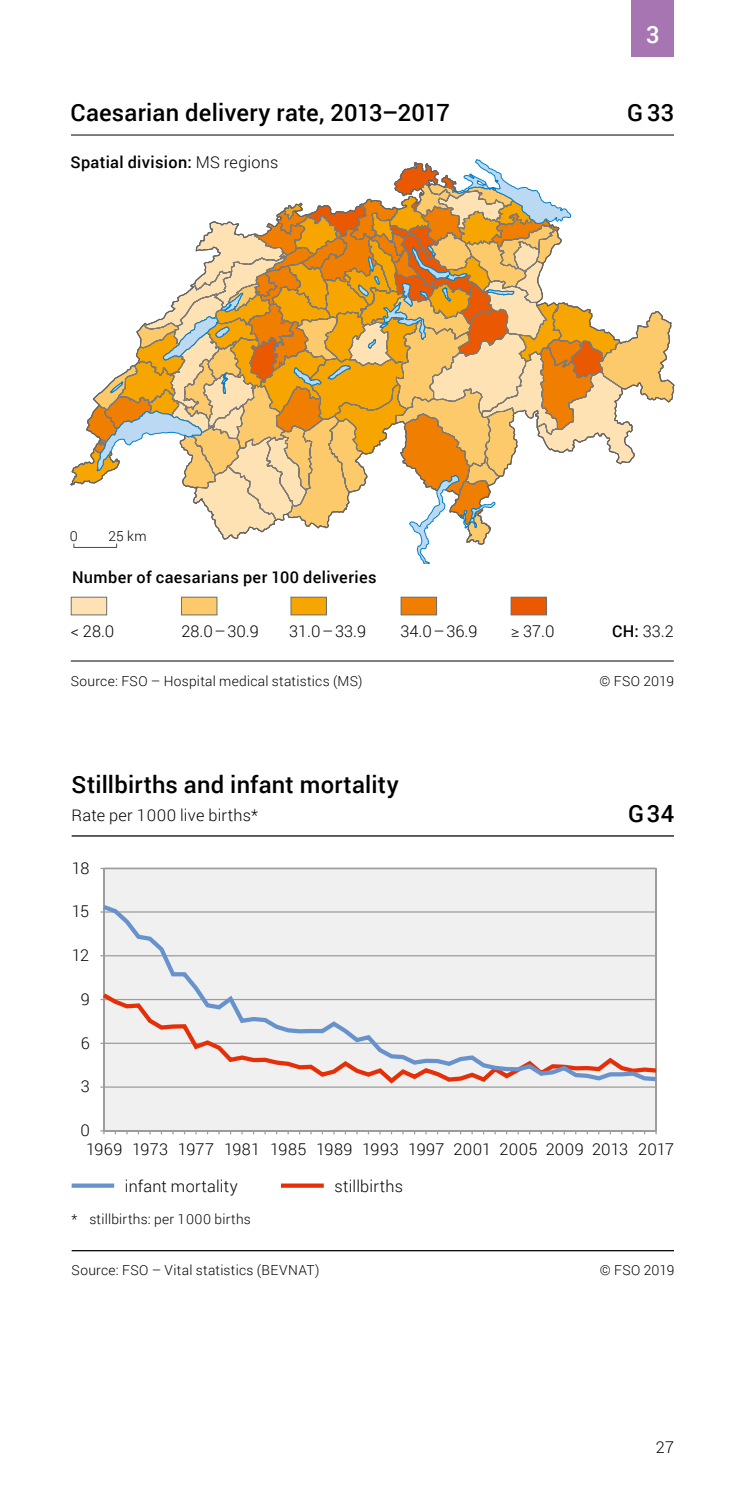
<style>
.page{position:relative;width:745px;height:1489px;background:#fff}
.page>*{position:absolute;margin:0;border:0;box-sizing:border-box;transform-origin:0 0}
.t1{font:500 23.75px "Roboto";letter-spacing:.01em;color:#000}
.t2{font:500 23.75px "Roboto";color:#fff}
.t3{font:300 16.25px "Roboto";letter-spacing:.01em;color:#000}
.t4{font:500 16.25px "Roboto";letter-spacing:.025em;color:#000}
.t5{font:300 13.75px "Roboto";letter-spacing:.02em;color:#000}
.s1{font-weight:300}
.s2{font-weight:500}
</style>
<div class="page">
<div style="left:631px;top:0;width:42px;height:57px;background:#a776b2"></div>
<hr style="left:71px;top:135px;width:602px;height:1px;background:#000">
<hr style="left:71px;top:660px;width:602px;height:1px;background:#000">
<svg style="left:70px;top:162px;width:605px;height:383px"></svg>
<svg style="left:293px;top:367px;width:28px;height:19px"></svg>
<svg style="left:327px;top:364px;width:23px;height:15px"></svg>
<svg style="left:486px;top:289px;width:28px;height:6px"></svg>
<svg style="left:357px;top:245px;width:110px;height:104px;background:#d49f48"></svg>
<svg style="left:220px;top:372px;width:8px;height:22px"></svg>
<svg style="left:162px;top:292px;width:81px;height:68px;background:#d8c28d"></svg>
<svg style="left:453px;top:159px;width:118px;height:65px"></svg>
<svg style="left:408px;top:474px;width:87px;height:90px"></svg>
<svg style="left:110px;top:381px;width:13px;height:12px"></svg>
<svg style="left:96px;top:410px;width:106px;height:61px"></svg>
<hr style="left:74px;top:547px;width:43px;height:1px;background:#484847">
<div style="left:71px;top:597px;width:36px;height:18px;background:#ffe2b4"></div>
<div style="left:71px;top:597px;width:36px;height:18px;border:1px solid #6e6e6e"></div>
<div style="left:181px;top:597px;width:36px;height:18px;background:#fdca6b"></div>
<div style="left:181px;top:597px;width:36px;height:18px;border:1px solid #6e6e6e"></div>
<div style="left:510px;top:597px;width:36px;height:18px;background:#ea5901"></div>
<div style="left:510px;top:597px;width:36px;height:18px;border:1px solid #6e6e6e"></div>
<div style="left:291px;top:597px;width:35px;height:18px;background:#f7a500"></div>
<div style="left:290px;top:597px;width:36px;height:18px;border:1px solid #6e6e6e"></div>
<div style="left:401px;top:597px;width:35px;height:18px;background:#f07e00"></div>
<div style="left:400px;top:597px;width:36px;height:18px;border:1px solid #6e6e6e"></div>
<hr style="left:72px;top:835px;width:601px;height:1px;background:#000">
<hr style="left:72px;top:1249px;width:601px;height:2px;background:#000">
<div style="left:104px;top:867px;width:553px;height:34px;background:#f0f0f0"></div>
<hr style="left:104px;top:867px;width:551px;height:2px;background:#9c9c9c">
<hr style="left:103px;top:868px;width:1px;height:262px;background:#9c9c9c">
<svg style="left:71px;top:901px;width:586px;height:287px"></svg>
<svg style="left:281px;top:1183px;width:42px;height:4px"></svg>
<h1 class="t2" style="left:645px;top:17px;width:15px">3</h1>
<p class="t1" style="left:70px;top:95px;width:381px">Caesarian delivery rate, 2013–2017</p>
<p class="t1" style="left:627px;top:95px;width:49px">G33</p>
<p class="t4" style="left:70px;top:150px;width:209px">Spatial division: <span class="s1">MS regions</span></p>
<p class="t5" style="left:70px;top:527px;width:10px">0</p>
<p class="t5" style="left:108px;top:527px;width:40px">25 km</p>
<p class="t4" style="left:72px;top:565px;width:306px">Number of caesarians per 100 deliveries</p>
<p class="t3" style="left:71px;top:619px;width:45px">&lt; 28.0</p>
<p class="t3" style="left:181px;top:619px;width:79px">28.0–30.9</p>
<p class="t3" style="left:289px;top:619px;width:78px">31.0–33.9</p>
<p class="t3" style="left:400px;top:619px;width:78px">34.0–36.9</p>
<p class="t3" style="left:510px;top:619px;width:45px">≥ 37.0</p>
<p class="t3" style="left:611px;top:619px;width:63px"><span class="s2">CH:</span> 33.2</p>
<p class="t5" style="left:71px;top:671px;width:293px">Source: FSO – Hospital medical statistics (MS)</p>
<p class="t5" style="left:599px;top:671px;width:76px">© FSO 2019</p>
<p class="t1" style="left:72px;top:768px;width:328px">Stillbirths and infant mortality</p>
<p class="t3" style="left:72px;top:804px;width:188px">Rate per 1000 live births*</p>
<p class="t3" style="left:72px;top:856px;width:19px">18</p>
<p class="t3" style="left:72px;top:900px;width:19px">15</p>
<p class="t3" style="left:72px;top:943px;width:19px">12</p>
<p class="t3" style="left:81px;top:987px;width:11px">9</p>
<p class="t3" style="left:81px;top:1031px;width:11px">6</p>
<p class="t3" style="left:81px;top:1075px;width:11px">3</p>
<p class="t3" style="left:80px;top:1118px;width:11px">0</p>
<p class="t1" style="left:627px;top:796px;width:48px">G34</p>
<p class="t3" style="left:86px;top:1138px;width:589px">1969 1973 1977 1981 1985 1989 1993 1997 2001 2005 2009 2013 2017</p>
<p class="t3" style="left:125px;top:1174px;width:114px">infant mortality</p>
<p class="t3" style="left:334px;top:1174px;width:70px">stillbirths</p>
<p class="t5" style="left:72px;top:1209px;width:181px">* stillbirths: per 1000 births</p>
<p class="t5" style="left:72px;top:1260px;width:249px">Source: FSO – Vital statistics (BEVNAT)</p>
<p class="t5" style="left:599px;top:1260px;width:76px">© FSO 2019</p>
<p class="t3" style="left:655px;top:1435px;width:20px">27</p>
</div>
